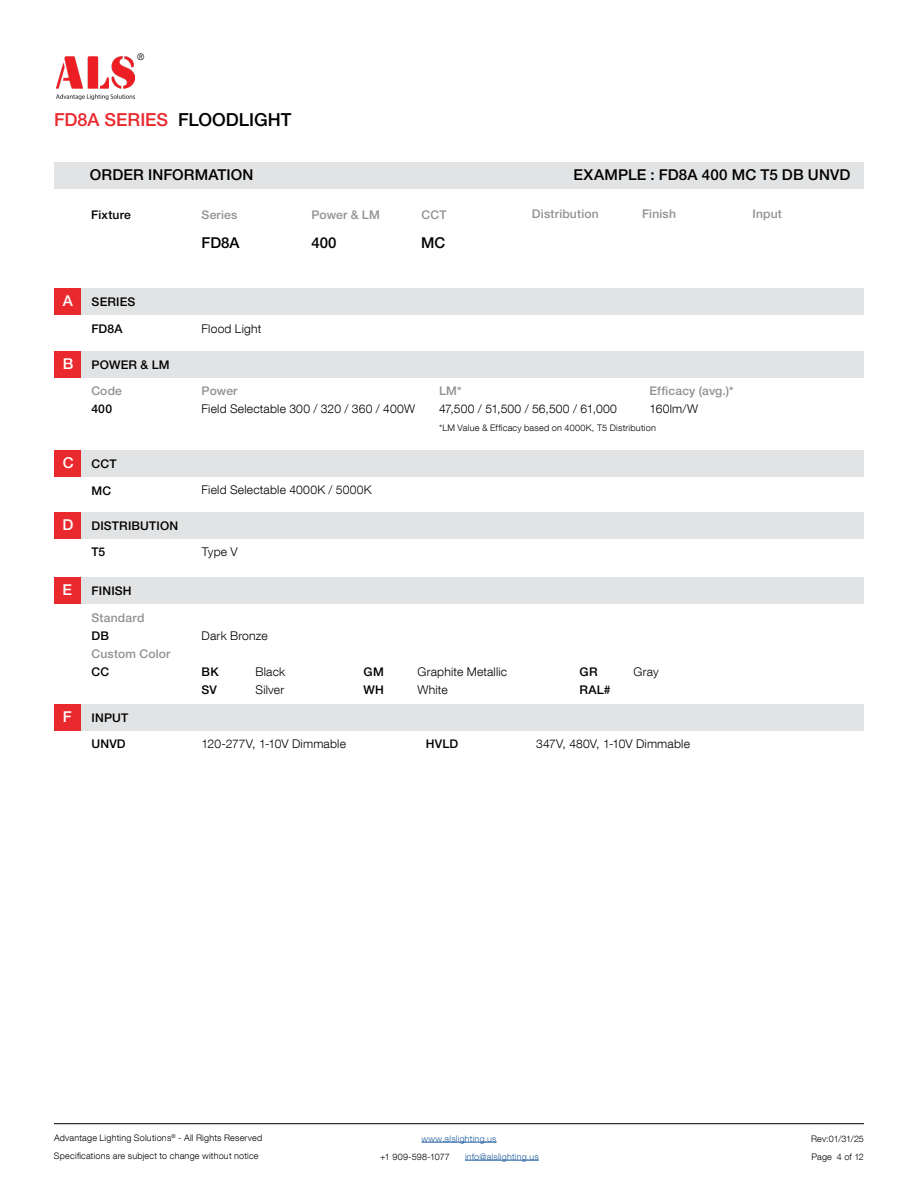
<style>
.page{position:relative;width:918px;height:1188px;background:#fff}
.page>*{position:absolute;margin:0;border:0;box-sizing:border-box;transform-origin:0 0}
.t1{font:500 18px "Helvetica Neue LT Pro";color:#ea292f}
.t2{font:500 15px "Helvetica Neue LT Pro";letter-spacing:.01em;color:#000}
.t3{font:500 15px "Helvetica Neue LT Pro";color:#fff}
.t4{font:300 12px "Helvetica Neue LT Com";letter-spacing:.015em;color:#000}
.t5{font:500 12px "Helvetica Neue LT Pro";letter-spacing:.015em;color:#8f9194}
.t6{font:500 12px "Helvetica Neue LT Pro";letter-spacing:.015em;color:#000}
.t7{font:300 9px/18px "Helvetica Neue LT Com";letter-spacing:.025em;color:#000}
.t8{font:300 9px "Helvetica Neue LT Com";letter-spacing:.025em;color:#215e9e}
.s1{color:#000}
</style>
<div class="page">
<hr style="left:421px;top:1142px;width:76px;height:1px;background:#215e9e">
<hr style="left:465px;top:1160px;width:74px;height:1px;background:#215e9e">
<hr style="left:54px;top:1123px;width:810px;height:1px;background:#000">
<img style="left:56px;top:57px;width:79px;height:43px">
<div style="left:82px;top:162px;width:782px;height:26px;background:#e2e3e4"></div>
<div style="left:54px;top:162px;width:27px;height:26px;background:#e2e3e4"></div>
<div style="left:54px;top:288px;width:28px;height:27px;background:#ea292f"></div>
<div style="left:54px;top:512px;width:27px;height:26px;background:#ea292f"></div>
<div style="left:54px;top:577px;width:27px;height:27px;background:#ea292f"></div>
<div style="left:54px;top:704px;width:28px;height:26px;background:#ea292f"></div>
<div style="left:54px;top:351px;width:28px;height:26px;background:#ea292f"></div>
<div style="left:54px;top:450px;width:28px;height:27px;background:#ea292f"></div>
<div style="left:82px;top:351px;width:782px;height:26px;background:#e2e3e4"></div>
<div style="left:82px;top:450px;width:782px;height:27px;background:#e2e3e4"></div>
<div style="left:82px;top:288px;width:782px;height:27px;background:#e2e3e4"></div>
<div style="left:81px;top:512px;width:783px;height:26px;background:#e2e3e4"></div>
<div style="left:82px;top:577px;width:782px;height:27px;background:#e2e3e4"></div>
<div style="left:82px;top:704px;width:782px;height:26px;background:#e2e3e4"></div>
<p class="t7" style="left:137px;top:48px;width:9px">®</p>
<h1 class="t1" style="left:54px;top:109px;width:239px">FD8A SERIES <span class="s1">FLOODLIGHT</span></h1>
<p class="t2" style="left:90px;top:166px;width:165px">ORDER INFORMATION</p>
<p class="t2" style="left:574px;top:166px;width:278px">EXAMPLE : FD8A 400 MC T5 DB UNVD</p>
<p class="t6" style="left:91px;top:208px;width:41px">Fixture</p>
<p class="t5" style="left:202px;top:208px;width:37px">Series</p>
<p class="t5" style="left:311px;top:208px;width:70px">Power &amp; LM</p>
<p class="t5" style="left:422px;top:208px;width:27px">CCT</p>
<p class="t5" style="left:532px;top:207px;width:68px">Distribution</p>
<p class="t5" style="left:642px;top:207px;width:36px">Finish</p>
<p class="t5" style="left:753px;top:207px;width:31px">Input</p>
<p class="t2" style="left:202px;top:233px;width:40px">FD8A</p>
<p class="t2" style="left:311px;top:233px;width:27px">400</p>
<p class="t2" style="left:421px;top:233px;width:26px">MC</p>
<p class="t3" style="left:63px;top:292px;width:12px">A</p>
<p class="t6" style="left:92px;top:295px;width:45px">SERIES</p>
<p class="t6" style="left:91px;top:321px;width:33px">FD8A</p>
<p class="t4" style="left:202px;top:321px;width:61px">Flood Light</p>
<p class="t3" style="left:63px;top:355px;width:12px">B</p>
<p class="t6" style="left:92px;top:357px;width:79px">POWER &amp; LM</p>
<p class="t5" style="left:91px;top:384px;width:32px">Code</p>
<p class="t6" style="left:91px;top:402px;width:22px">400</p>
<p class="t5" style="left:202px;top:384px;width:37px">Power</p>
<p class="t4" style="left:202px;top:402px;width:215px">Field Selectable 300 / 320 / 360 / 400W</p>
<p class="t5" style="left:650px;top:384px;width:86px">Efficacy (avg.)*</p>
<p class="t4" style="left:650px;top:402px;width:50px">160lm/W</p>
<p class="t5" style="left:439px;top:384px;width:24px">LM*</p>
<p class="t4" style="left:439px;top:402px;width:179px">47,500 / 51,500 / 56,500 / 61,000</p>
<p class="t7" style="left:439px;top:419px;width:218px">*LM Value &amp; Efficacy based on 4000K, T5 Distribution</p>
<p class="t3" style="left:63px;top:454px;width:12px">C</p>
<p class="t6" style="left:92px;top:457px;width:27px">CCT</p>
<p class="t6" style="left:91px;top:483px;width:21px">MC</p>
<p class="t4" style="left:202px;top:483px;width:172px">Field Selectable 4000K / 5000K</p>
<p class="t3" style="left:62px;top:516px;width:12px">D</p>
<p class="t6" style="left:91px;top:519px;width:88px">DISTRIBUTION</p>
<p class="t6" style="left:91px;top:545px;width:15px">T5</p>
<p class="t4" style="left:202px;top:545px;width:37px">Type V</p>
<p class="t3" style="left:62px;top:581px;width:11px">E</p>
<p class="t6" style="left:92px;top:584px;width:42px">FINISH</p>
<p class="t5" style="left:91px;top:610px;width:55px">Standard</p>
<p class="t6" style="left:91px;top:628px;width:19px">DB</p>
<p class="t4" style="left:202px;top:628px;width:68px">Dark Bronze</p>
<p class="t5" style="left:91px;top:646px;width:81px">Custom Color</p>
<p class="t6" style="left:91px;top:664px;width:19px">CC</p>
<p class="t6" style="left:202px;top:664px;width:19px">BK</p>
<p class="t4" style="left:256px;top:664px;width:31px">Black</p>
<p class="t6" style="left:364px;top:664px;width:22px">GM</p>
<p class="t4" style="left:418px;top:664px;width:91px">Graphite Metallic</p>
<p class="t6" style="left:580px;top:664px;width:19px">GR</p>
<p class="t4" style="left:634px;top:664px;width:27px">Gray</p>
<p class="t6" style="left:202px;top:682px;width:17px">SV</p>
<p class="t4" style="left:256px;top:682px;width:30px">Silver</p>
<p class="t6" style="left:364px;top:682px;width:22px">WH</p>
<p class="t4" style="left:418px;top:682px;width:32px">White</p>
<p class="t6" style="left:580px;top:682px;width:33px">RAL#</p>
<p class="t3" style="left:63px;top:708px;width:10px">F</p>
<p class="t6" style="left:92px;top:711px;width:38px">INPUT</p>
<p class="t6" style="left:91px;top:737px;width:36px">UNVD</p>
<p class="t6" style="left:426px;top:737px;width:34px">HVLD</p>
<p class="t4" style="left:202px;top:737px;width:146px">120-277V, 1-10V Dimmable</p>
<p class="t4" style="left:536px;top:737px;width:155px">347V, 480V, 1-10V Dimmable</p>
<p class="t7" style="left:54px;top:1129px;width:210px">Advantage Lighting Solutions<sup>®</sup> - All Rights Reserved<br>Specifications are subject to change without notice</p>
<p class="t8" style="left:421px;top:1133px;width:77px">www.alslighting.us</p>
<p class="t7" style="left:380px;top:1147px;width:71px">+1 909-598-1077</p>
<p class="t8" style="left:465px;top:1151px;width:75px">info@alslighting.us</p>
<p class="t7" style="left:811px;top:1129px;width:54px">Rev:01/31/25<br>Page 4 of 12</p>
</div>
